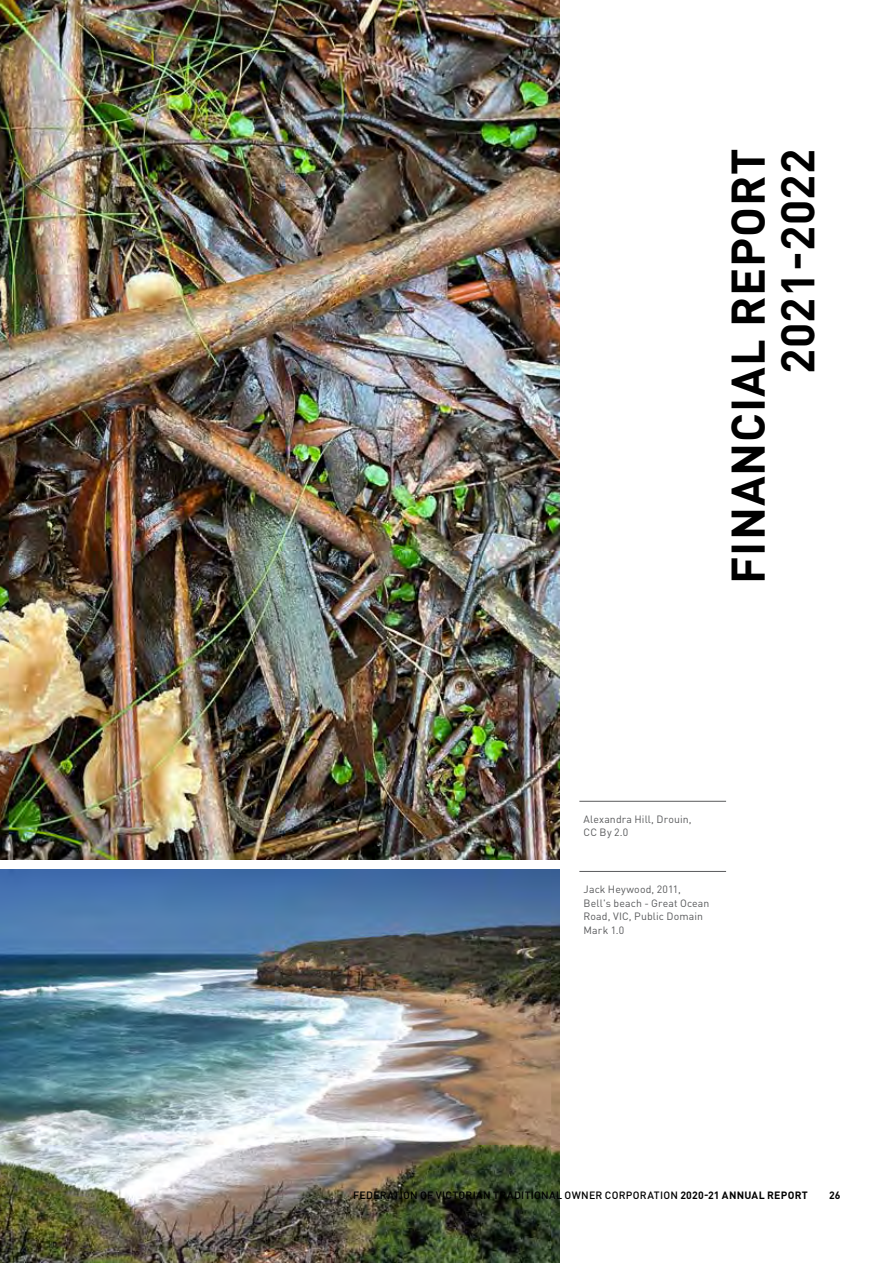
<style>
.page{position:relative;width:893px;height:1263px;background:#fff}
.page>*{position:absolute;margin:0;border:0;box-sizing:border-box;transform-origin:0 0}
.t1{font:700 46.5px/49.5px "DINOT";letter-spacing:.02em;color:#000;text-align:right}
.t2{font:10.5px/13.5px "DINOT";letter-spacing:.015em;color:#58595b}
.t3{font:500 10.5px "DINOT";letter-spacing:.025em;color:#000}
.t4{font:700 10.5px "DINOT";color:#000}
.s1{font-weight:700}
</style>
<div class="page">
<hr style="left:892px;top:0;width:1px;height:1263px;background:#e0dece">
<img style="left:0;top:870px;width:560px;height:393px">
<img style="left:0;top:0;width:560px;height:859px">
<hr style="left:579px;top:801px;width:147px;height:1px;background:#58595b">
<hr style="left:579px;top:871px;width:147px;height:1px;background:#58595b">
<h1 class="t1" style="left:722px;top:584px;width:437px;rotate:-90deg">FINANCIAL REPORT<br>2021-2022</h1>
<p class="t2" style="left:584px;top:812px;width:109px">Alexandra Hill, Drouin,<br>CC By 2.0</p>
<p class="t2" style="left:584px;top:882px;width:127px">Jack Heywood, 2011,<br>Bell's beach - Great Ocean<br>Road, VIC, Public Domain<br>Mark 1.0</p>
<p class="t3" style="left:353px;top:1188px;width:456px">FEDERATION OF VICTORIAN TRADITIONAL OWNER CORPORATION <span class="s1">2020-21 ANNUAL REPORT</span></p>
<p class="t4" style="left:829px;top:1188px;width:13px">26</p>
</div>
